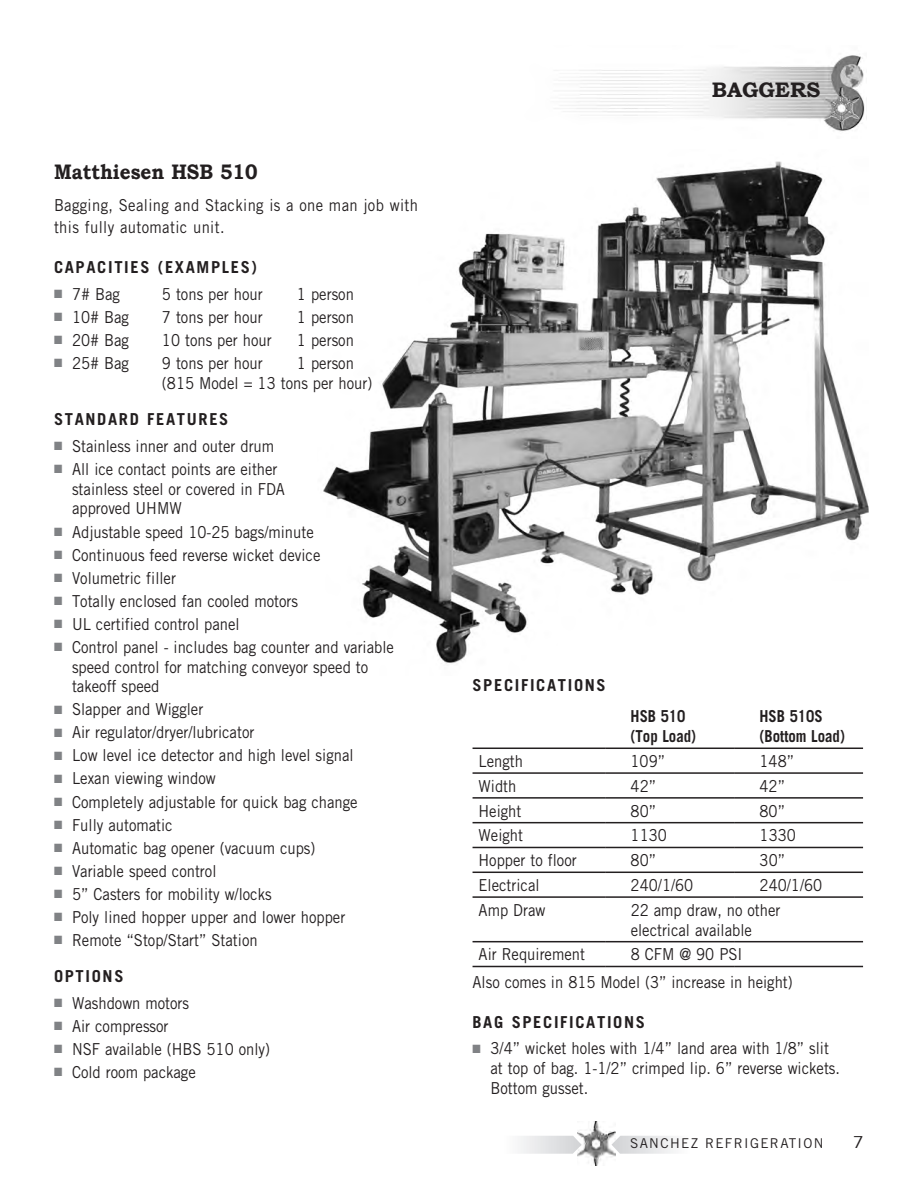
<style>
.page{position:relative;width:918px;height:1188px;background:#fff}
.page>*{position:absolute;margin:0;border:0;box-sizing:border-box;transform-origin:0 0}
.t1{font:700 21px "Bookman Old Style";color:#231f20;scale:.9 1}
.t2{font:700 21px "Bookman Old Style";color:#231f20}
.t3{font:16.5px/19.8px "Trade Gothic";color:#231f20;scale:.9 1}
.t4{font:700 16.5px "Trade Gothic";letter-spacing:.1em;color:#231f20}
.t5{font:16.5px/22.5px "Trade Gothic";letter-spacing:.025em;color:#231f20;scale:.9 1}
.t6{font:700 16.5px/19.8px "Trade Gothic";color:#231f20;scale:.9 1}
.t7{font:16.5px "Trade Gothic";color:#231f20;scale:1.1 1}
.t8{font:13.5px "Trade Gothic";letter-spacing:.1em;color:#231f20}
.s1{color:#808285}
</style>
<div class="page">
<img style="left:577px;top:1122px;width:39px;height:43px">
<svg style="left:520px;top:1136px;width:62px;height:18px"></svg>
<svg style="left:612px;top:1136px;width:62px;height:18px"></svg>
<img style="left:555px;top:55px;width:312px;height:77px">
<img style="left:323px;top:161px;width:546px;height:503px">
<hr style="left:473px;top:748px;width:132px;height:1px;background:#231f20">
<hr style="left:605px;top:748px;width:129px;height:1px;background:#231f20">
<hr style="left:734px;top:748px;width:129px;height:1px;background:#231f20">
<hr style="left:473px;top:772px;width:132px;height:2px;background:#231f20">
<hr style="left:605px;top:772px;width:129px;height:2px;background:#231f20">
<hr style="left:734px;top:772px;width:129px;height:2px;background:#231f20">
<hr style="left:473px;top:797px;width:132px;height:2px;background:#231f20">
<hr style="left:605px;top:797px;width:129px;height:2px;background:#231f20">
<hr style="left:734px;top:797px;width:129px;height:2px;background:#231f20">
<hr style="left:473px;top:822px;width:132px;height:1px;background:#231f20">
<hr style="left:605px;top:822px;width:129px;height:1px;background:#231f20">
<hr style="left:734px;top:822px;width:129px;height:1px;background:#231f20">
<hr style="left:473px;top:847px;width:132px;height:1px;background:#231f20">
<hr style="left:605px;top:847px;width:129px;height:1px;background:#231f20">
<hr style="left:734px;top:847px;width:129px;height:1px;background:#231f20">
<hr style="left:473px;top:872px;width:132px;height:1px;background:#231f20">
<hr style="left:605px;top:872px;width:129px;height:1px;background:#231f20">
<hr style="left:734px;top:872px;width:129px;height:1px;background:#231f20">
<hr style="left:473px;top:896px;width:132px;height:2px;background:#231f20">
<hr style="left:605px;top:896px;width:129px;height:2px;background:#231f20">
<hr style="left:734px;top:896px;width:129px;height:2px;background:#231f20">
<hr style="left:473px;top:941px;width:132px;height:1px;background:#231f20">
<hr style="left:605px;top:941px;width:129px;height:1px;background:#231f20">
<hr style="left:734px;top:941px;width:129px;height:1px;background:#231f20">
<hr style="left:473px;top:966px;width:132px;height:1px;background:#231f20">
<hr style="left:605px;top:966px;width:129px;height:1px;background:#231f20">
<hr style="left:734px;top:966px;width:129px;height:1px;background:#231f20">
<p class="t1" style="left:54px;top:159px;width:228px">Matthiesen HSB 510</p>
<p class="t5" style="left:54px;top:193px;width:406px">Bagging, Sealing and Stacking is a one man job with this fully automatic unit.</p>
<p class="t4" style="left:54px;top:257px;width:205px">CAPAC ITIES (EXAMPLES)</p>
<p class="t3" style="left:54px;top:284px;width:75px"><span class="s1">■</span> 7# Bag</p>
<p class="t3" style="left:162px;top:284px;width:113px">5 tons per hour</p>
<p class="t3" style="left:297px;top:284px;width:65px">1 person</p>
<p class="t3" style="left:54px;top:307px;width:85px"><span class="s1">■</span> 10# Bag</p>
<p class="t3" style="left:162px;top:307px;width:113px">7 tons per hour</p>
<p class="t3" style="left:297px;top:307px;width:65px">1 person</p>
<p class="t3" style="left:54px;top:330px;width:85px"><span class="s1">■</span> 20# Bag</p>
<p class="t3" style="left:162px;top:330px;width:124px">10 tons per hour</p>
<p class="t3" style="left:297px;top:330px;width:65px">1 person</p>
<p class="t3" style="left:54px;top:353px;width:85px"><span class="s1">■</span> 25# Bag</p>
<p class="t3" style="left:162px;top:353px;width:113px">9 tons per hour</p>
<p class="t3" style="left:162px;top:353px;width:235px;text-indent:135px">1 person (815 Model = 13 tons per hour)</p>
<p class="t4" style="left:54px;top:409px;width:12px">STANDARD</p>
<p class="t4" style="left:147px;top:409px;width:11px">FEATURES</p>
<p class="t3" style="left:54px;top:436px;width:246px"><span class="s1">■</span> Stainless inner and outer drum</p>
<p class="t3" style="left:72px;top:459px;width:238px;text-indent:-18px"><span class="s1">■</span> All ice contact points are either stainless steel or covered in FDA approved UHMW</p>
<p class="t3" style="left:54px;top:522px;width:290px"><span class="s1">■</span> Adjustable speed 10-25 bags/minute</p>
<p class="t3" style="left:54px;top:545px;width:298px"><span class="s1">■</span> Continuous feed reverse wicket device</p>
<p class="t3" style="left:54px;top:568px;width:137px"><span class="s1">■</span> Volumetric filler</p>
<p class="t3" style="left:54px;top:591px;width:273px"><span class="s1">■</span> Totally enclosed fan cooled motors</p>
<p class="t3" style="left:54px;top:614px;width:208px"><span class="s1">■</span> UL certified control panel</p>
<p class="t3" style="left:72px;top:637px;width:359px;text-indent:-18px"><span class="s1">■</span> Control panel - includes bag counter and variable speed control for matching conveyor speed to takeoff speed</p>
<p class="t3" style="left:54px;top:699px;width:167px"><span class="s1">■</span> Slapper and Wiggler</p>
<p class="t3" style="left:54px;top:722px;width:224px"><span class="s1">■</span> Air regulator/dryer/lubricator</p>
<p class="t3" style="left:54px;top:745px;width:334px"><span class="s1">■</span> Low level ice detector and high level signal</p>
<p class="t3" style="left:54px;top:768px;width:181px"><span class="s1">■</span> Lexan viewing window</p>
<p class="t3" style="left:54px;top:792px;width:339px"><span class="s1">■</span> Completely adjustable for quick bag change</p>
<p class="t3" style="left:54px;top:815px;width:133px"><span class="s1">■</span> Fully automatic</p>
<p class="t3" style="left:54px;top:838px;width:292px"><span class="s1">■</span> Automatic bag opener (vacuum cups)</p>
<p class="t3" style="left:54px;top:861px;width:182px"><span class="s1">■</span> Variable speed control</p>
<p class="t3" style="left:54px;top:884px;width:243px"><span class="s1">■</span> 5” Casters for mobility w/locks</p>
<p class="t3" style="left:54px;top:907px;width:325px"><span class="s1">■</span> Poly lined hopper upper and lower hopper</p>
<p class="t3" style="left:54px;top:930px;width:228px"><span class="s1">■</span> Remote “Stop/Start” Station</p>
<p class="t4" style="left:54px;top:966px;width:60px">OPTIONS</p>
<p class="t3" style="left:54px;top:993px;width:152px"><span class="s1">■</span> Washdown motors</p>
<p class="t3" style="left:54px;top:1016px;width:129px"><span class="s1">■</span> Air compressor</p>
<p class="t3" style="left:54px;top:1039px;width:242px"><span class="s1">■</span> NSF available (HBS 510 only)</p>
<p class="t3" style="left:54px;top:1062px;width:159px"><span class="s1">■</span> Cold room package</p>
<p class="t2" style="left:712px;top:77px;width:110px">BAGGERS</p>
<p class="t4" style="left:472px;top:675px;width:75px">SPECIFICAT</p>
<p class="t4" style="left:568px;top:675px;width:28px">IONS</p>
<p class="t6" style="left:631px;top:706px;width:74px">HSB 510 (TOP LOAD)</p>
<p class="t6" style="left:760px;top:706px;width:96px">HSB 510S (BOTTOM LOAD)</p>
<p class="t3" style="left:479px;top:751px;width:51px">Length</p>
<p class="t3" style="left:631px;top:751px;width:40px">109”</p>
<p class="t3" style="left:760px;top:751px;width:40px">148”</p>
<p class="t3" style="left:479px;top:776px;width:44px">Width</p>
<p class="t3" style="left:631px;top:776px;width:30px">42”</p>
<p class="t3" style="left:760px;top:776px;width:30px">42”</p>
<p class="t3" style="left:479px;top:801px;width:49px">Height</p>
<p class="t3" style="left:631px;top:801px;width:30px">80”</p>
<p class="t3" style="left:760px;top:801px;width:30px">80”</p>
<p class="t3" style="left:479px;top:825px;width:51px">Weight</p>
<p class="t3" style="left:631px;top:825px;width:42px">1130</p>
<p class="t3" style="left:760px;top:825px;width:42px">1330</p>
<p class="t3" style="left:479px;top:850px;width:111px">Hopper to floor</p>
<p class="t3" style="left:631px;top:850px;width:30px">80”</p>
<p class="t3" style="left:760px;top:850px;width:30px">30”</p>
<p class="t3" style="left:479px;top:875px;width:69px">Electrical</p>
<p class="t3" style="left:631px;top:875px;width:71px">240/1/60</p>
<p class="t3" style="left:760px;top:875px;width:71px">240/1/60</p>
<p class="t3" style="left:479px;top:900px;width:76px">Amp Draw</p>
<p class="t3" style="left:631px;top:900px;width:168px">22 amp draw, no other electrical available</p>
<p class="t3" style="left:479px;top:944px;width:120px">Air Requirement</p>
<p class="t3" style="left:473px;top:941px;width:357px;line-height:27.3px;text-indent:158px">8 CFM @ 90 PSI<br>Also comes in 815 Model (3” increase in height)</p>
<p class="t4" style="left:472px;top:1012px;width:114px">BAG SPECIFICAT</p>
<p class="t4" style="left:607px;top:1012px;width:28px">IONS</p>
<p class="t3" style="left:491px;top:1038px;width:386px;text-indent:-18px"><span class="s1">■</span> 3/4” wicket holes with 1/4” land area with 1/8” slit at top of bag. 1-1/2” crimped lip. 6” reverse wickets.<br>Bottom gusset.</p>
<p class="t8" style="left:630px;top:1135px;width:195px">SANCHEZ REFRIGERATION</p>
<p class="t7" style="left:853px;top:1132px;width:12px">7</p>
</div>
